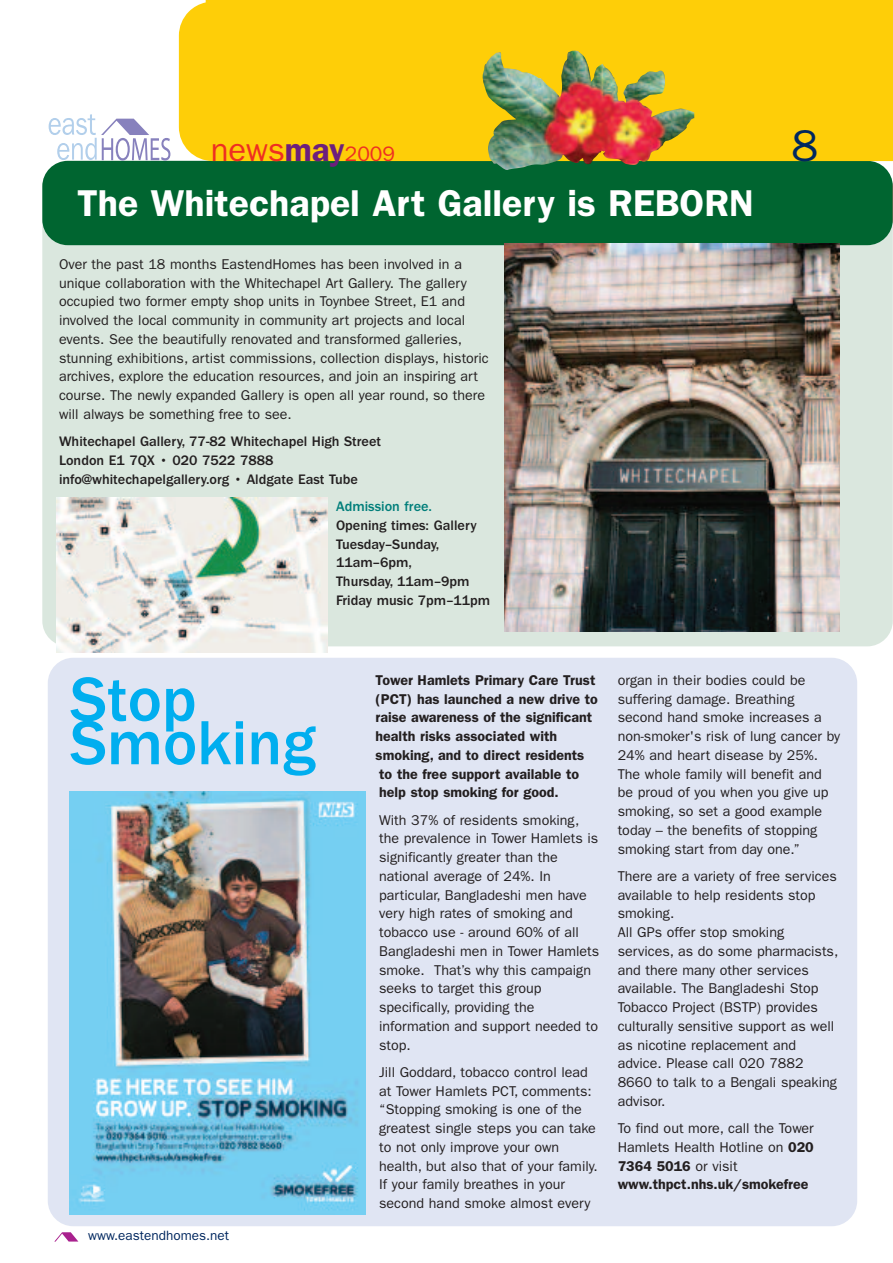
<style>
.page{position:relative;width:893px;height:1263px;background:#fff}
.page>*{position:absolute;margin:0;border:0;box-sizing:border-box;transform-origin:0 0}
.t1{font:500 64.5px "Franklin Gothic LT";color:#00aeef}
.t2{font:44.55px "Franklin Gothic LT";color:#00275f}
.t3{font:600 37.5px "Franklin Gothic LT";color:#fff}
.t4{font:33px "Franklin Gothic LT";color:#ee2e22}
.t5{font:14.25px/18.8px "Franklin Gothic LT";color:#231f20}
.t6{font:500 14.25px/18.8px "Franklin Gothic LT";color:#231f20}
.t7{font:600 14.25px/18.8px "Franklin Gothic LT";color:#231f20}
.t8{font:500 14.25px "Franklin Gothic LT";color:#007e7a}
.t9{font:13.5px "Franklin Gothic LT";color:#00275f}
.s1{font-weight:600;color:#6c1f7d}
.s2{font-size:21px}
.s3{font-weight:600}
</style>
<div class="page">
<div style="left:42px;top:161px;width:851px;height:485px;background:#dae7de;border-radius:26px"></div>
<div style="left:42px;top:161px;width:851px;height:84px;background:#006530;border-radius:26px"></div>
<svg style="left:892px;top:161px;width:1px;height:64px"></svg>
<svg style="left:49px;top:114px;width:121px;height:47px"></svg>
<div style="left:179px;top:0;width:714px;height:161px;background:#fece08"></div>
<img style="left:482px;top:50px;width:212px;height:120px">
<img style="left:504px;top:243px;width:336px;height:388px">
<div style="left:48px;top:658px;width:809px;height:568px;background:#e0e5f3;border-radius:26px"></div>
<img style="left:70px;top:791px;width:296px;height:423px">
<img style="left:56px;top:497px;width:271px;height:156px">
<svg style="left:55px;top:1232px;width:23px;height:9px"></svg>
<h3 class="t4" style="left:211px;top:139px;width:186px">news<span class="s1">may</span><span class="s2">2009</span></h3>
<h3 class="t3" style="left:78px;top:190px;width:678px">The Whitechapel Art Gallery is REBORN</h3>
<p class="t5" style="left:59px;top:256px;width:431px">Over the past 18 months EastendHomes has been involved in a unique collaboration with the Whitechapel Art Gallery. The gallery occupied two former empty shop units in Toynbee Street, E1 and involved the local community in community art projects and local events. See the beautifully renovated and transformed galleries, stunning exhibitions, artist commissions, collection displays, historic archives, explore the education resources, and join an inspiring art course. The newly expanded Gallery is open all year round, so there will always be something free to see.</p>
<p class="t6" style="left:59px;top:433px;width:324px">Whitechapel Gallery, 77-82 Whitechapel High Street<br>London E1 7QX • 020 7522 7888 info@whitechapelgallery.org • Aldgate East Tube</p>
<p class="t8" style="left:336px;top:501px;width:98px">Admission free.</p>
<p class="t6" style="left:336px;top:517px;width:156px">Opening times: Gallery<br>Tuesday–Sunday,<br>11am–6pm,<br>Thursday, 11am–9pm<br>Friday music 7pm–11pm</p>
<h2 class="t2" style="left:791px;top:131px;width:28px">8</h2>
<h1 class="t1" style="left:70px;top:678px;width:128px">Stop</h1>
<h1 class="t1" style="left:70px;top:721px;width:247px">Smoking</h1>
<p class="t9" style="left:88px;top:1231px;width:142px">www.eastendhomes.net</p>
<p class="t7" style="left:376px;top:672px;width:224px">Tower Hamlets Primary Care Trust (PCT) has launched a new drive to raise awareness of the significant health risks associated with smoking, and to direct residents to the free support available to help stop smoking for good.</p>
<p class="t5" style="left:379px;top:811px;width:222px">With 37% of residents smoking, the prevalence in Tower Hamlets is significantly greater than the national average of 24%. In particular, Bangladeshi men have very high rates of smoking and tobacco use - around 60% of all<br>Bangladeshi men in Tower Hamlets smoke. That’s why this campaign seeks to target this group specifically, providing the information and support needed to stop.</p>
<p class="t5" style="left:379px;top:1064px;width:220px">Jill Goddard, tobacco control lead at Tower Hamlets PCT, comments: “Stopping smoking is one of the greatest single steps you can take to not only improve your own health, but also that of your family.<br>If your family breathes in your second hand smoke almost every</p>
<p class="t5" style="left:618px;top:672px;width:224px">organ in their bodies could be suffering damage. Breathing second hand smoke increases a non-smoker's risk of lung cancer by<br>24% and heart disease by 25%.<br>The whole family will benefit and be proud of you when you give up smoking, so set a good example today – the benefits of stopping smoking start from day one.”</p>
<p class="t5" style="left:618px;top:868px;width:222px">There are a variety of free services available to help residents stop smoking.<br>All GPs offer stop smoking services, as do some pharmacists, and there many other services available. The Bangladeshi Stop<br>Tobacco Project (BSTP) provides culturally sensitive support as well as nicotine replacement and advice. Please call 020 7882<br>8660 to talk to a Bengali speaking advisor.</p>
<p class="t5" style="left:618px;top:1120px;width:198px">To find out more, call the Tower<br>Hamlets Health Hotline on <span class="s3">020<br>7364 5016</span> or visit <span class="s3">www.thpct.nhs.uk/smokefree</span></p>
</div>
